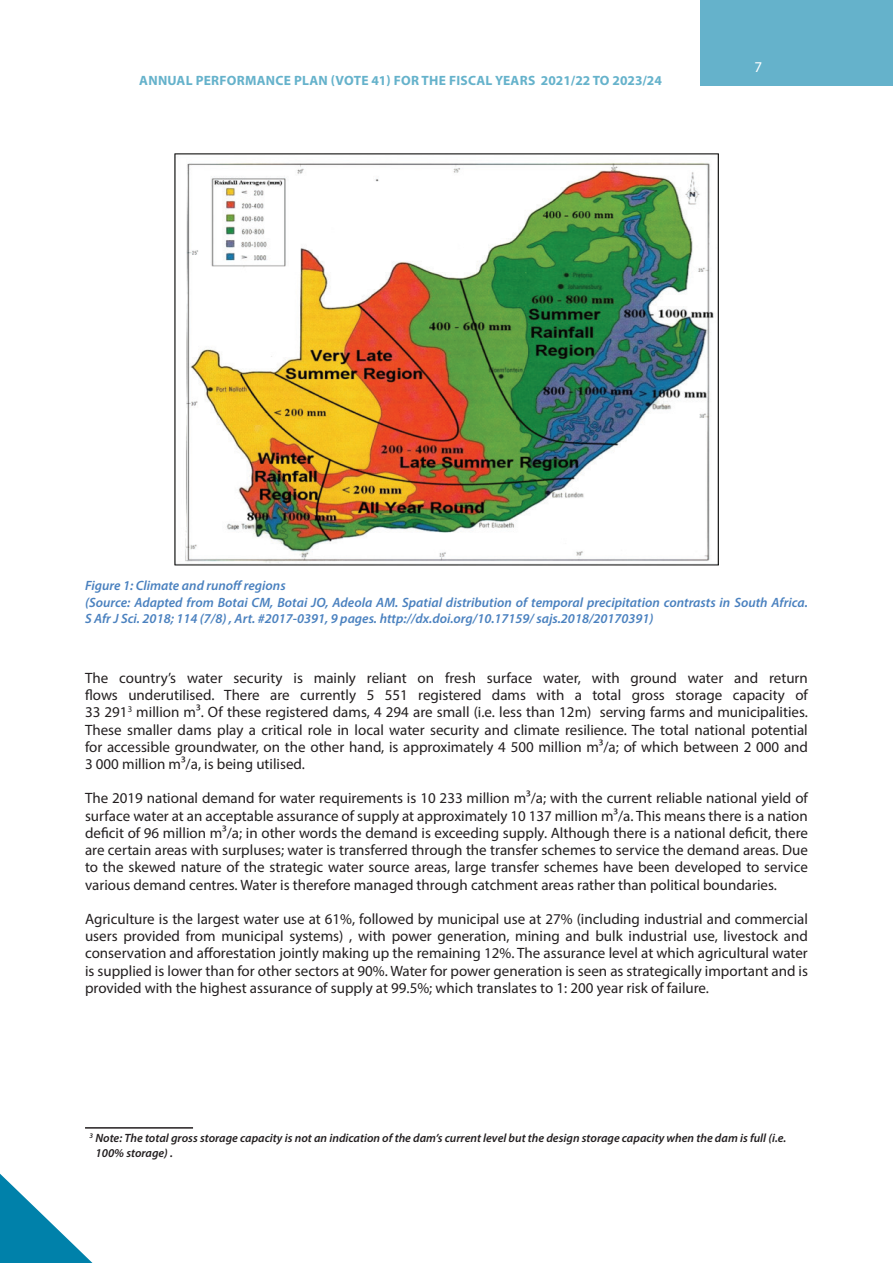
<style>
.page{position:relative;width:893px;height:1263px;background:#fff}
.page>*{position:absolute;margin:0;border:0;box-sizing:border-box;transform-origin:0 0}
.t1{font:15px/17.2px "Myriad Pro";color:#231f20;text-align:justify}
.t2{font:15px "Myriad Pro";color:#fff}
.t3{font:italic 600 13.5px/16.2px "Myriad Pro";color:#4a81bf}
.t4{font:700 13.5px "Myriad Pro";letter-spacing:.02em;color:#65b2cb}
.t5{font:italic 600 12px/14.4px "Myriad Pro";color:#231f20}
</style>
<div class="page">
<svg style="left:0;top:1174px;width:93px;height:89px"></svg>
<div style="left:701px;top:0;width:192px;height:86px;background:#65b2cb"></div>
<img style="left:175px;top:153px;width:543px;height:413px">
<hr style="left:85px;top:1127px;width:108px;height:1px;background:#231f20">
<p class="t4" style="left:139px;top:72px;width:172px">ANNUAL PERFORMANCE Plan</p>
<p class="t4" style="left:331px;top:72px;width:333px">(VOTE 41) FOR THE FISCAL YEARS 2021/22 TO 2023/24</p>
<p class="t2" style="left:755px;top:58px;width:9px">7</p>
<p class="t3" style="left:85px;top:577px;width:724px">Figure 1: Climate and runoff regions<br>(Source: Adapted from Botai CM, Botai JO, Adeola AM. Spatial distribution of temporal precipitation contrasts in South Africa.<br>S Afr J Sci. 2018; 114 (7/8) , Art. #2017-0391, 9 pages. http://dx.doi.org/10.17159/ sajs.2018/20170391)</p>
<p class="t1" style="left:85px;top:669px;width:724px">The country’s water security is mainly reliant on fresh surface water, with ground water and return flows underutilised. There are currently 5 551 registered dams with a total gross storage capacity of 33 291<sup>3</sup> million m³. Of these registered dams, 4 294 are small (i.e. less than 12m) serving farms and municipalities.<br>These smaller dams play a critical role in local water security and climate resilience. The total national potential for accessible groundwater, on the other hand, is approximately 4 500 million m³/a; of which between 2 000 and 3 000 million m³/a, is being utilised.</p>
<p class="t1" style="left:85px;top:789px;width:724px">The 2019 national demand for water requirements is 10 233 million m³/a; with the current reliable national yield of surface water at an acceptable assurance of supply at approximately 10 137 million m³/a. This means there is a nation deficit of 96 million m³/a; in other words the demand is exceeding supply. Although there is a national deficit, there are certain areas with surpluses; water is transferred through the transfer schemes to service the demand areas. Due to the skewed nature of the strategic water source areas, large transfer schemes have been developed to service various demand centres. Water is therefore managed through catchment areas rather than political boundaries.</p>
<p class="t1" style="left:85px;top:910px;width:724px">Agriculture is the largest water use at 61%, followed by municipal use at 27% (including industrial and commercial users provided from municipal systems) , with power generation, mining and bulk industrial use, livestock and conservation and afforestation jointly making up the remaining 12%. The assurance level at which agricultural water is supplied is lower than for other sectors at 90%. Water for power generation is seen as strategically important and is provided with the highest assurance of supply at 99.5%; which translates to 1: 200 year risk of failure.</p>
<p class="t5" style="left:96px;top:1131px;width:692px;text-indent:-6px"><sup>3</sup> Note: The total gross storage capacity is not an indication of the dam’s current level but the design storage capacity when the dam is full (i.e.<br>100% storage) .</p>
</div>
